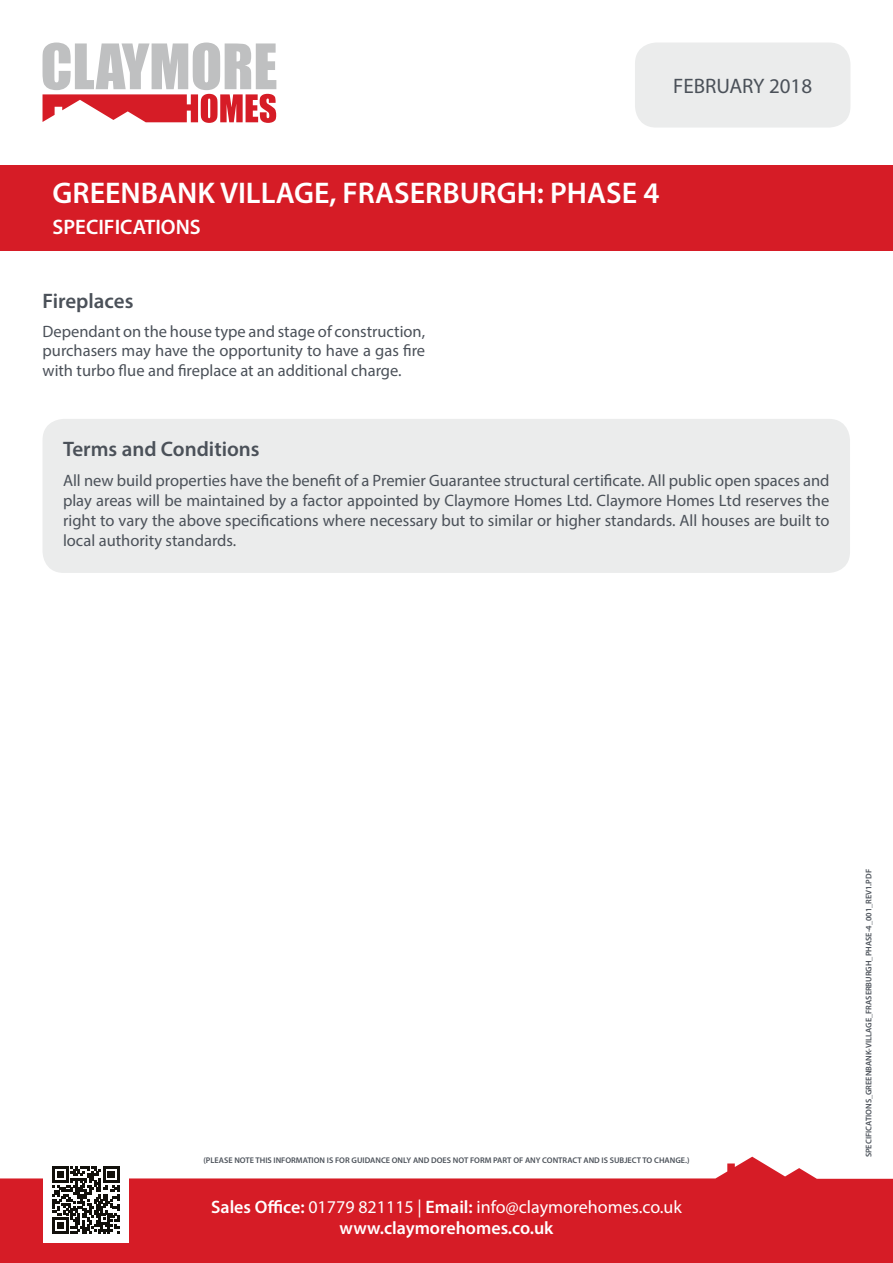
<style>
.page{position:relative;width:893px;height:1263px;background:#fff}
.page>*{position:absolute;margin:0;border:0;box-sizing:border-box;transform-origin:0 0}
.t1{font:600 30px "Myriad Pro";color:#fff}
.New_SUb_Header{font:600 21px "Myriad Pro";color:#4b5159}
.t2{font:600 21px "Myriad Pro";color:#fff}
.t3{font:21px "Myriad Pro";color:#4b5159}
.t4{font:600 18px/21.6px "Myriad Pro";color:#fff;text-align:center}
.Body_Copy_-_Left_Ali{font:16.5px/19.8px "Myriad Pro";color:#4b5159;text-align:justify}
.t5{font:600 8.25px "Myriad Pro";color:#4b5159}
.s1{font-weight:400}
</style>
<div class="page">
<svg style="left:0;top:1157px;width:893px;height:106px;fill:#d61c26"></svg>
<div style="left:43px;top:1157px;width:86px;height:86px;background:#fff"></div>
<svg style="left:52px;top:1167px;width:67px;height:67px"></svg>
<svg style="left:43px;top:43px;width:233px;height:80px"></svg>
<div style="left:635px;top:43px;width:215px;height:85px;background:#ebecec;border-radius:21px"></div>
<div style="left:0;top:166px;width:893px;height:85px;background:#d61c26"></div>
<div style="left:43px;top:419px;width:807px;height:154px;background:#ebecec;border-radius:21px"></div>
<p class="t3" style="left:673px;top:73px;width:140px">FEBRUARY 2018</p>
<h1 class="t1" style="left:53px;top:174px;width:608px">GREENBANK VILLAGE, FRASERBURGH: PHASE 4</h1>
<p class="t2" style="left:53px;top:214px;width:150px">SPECIFICATIONS</p>
<p class="New_SUb_Header" style="left:43px;top:288px;width:92px">Fireplaces</p>
<p class="Body_Copy_-_Left_Ali" style="left:43px;top:321px;width:384px">Dependant on the house type and stage of construction, purchasers may have the opportunity to have a gas fire with turbo flue and fireplace at an additional charge.</p>
<p class="New_SUb_Header" style="left:63px;top:436px;width:198px">Terms and Conditions</p>
<p class="Body_Copy_-_Left_Ali" style="left:63px;top:470px;width:768px">All new build properties have the benefit of a Premier Guarantee structural certificate. All public open spaces and play areas will be maintained by a factor appointed by Claymore Homes Ltd. Claymore Homes Ltd reserves the right to vary the above specifications where necessary but to similar or higher standards. All houses are built to local authority standards.</p>
<p class="t5" style="left:203px;top:1155px;width:488px">(PLEASE NOTE THIS INFORMATION IS FOR GUIDANCE ONLY AND DOES NOT FORM PART OF ANY CONTRACT AND IS SUBJECT TO CHANGE.)</p>
<p class="t4" style="left:211px;top:1195px;width:472px">Sales Office: <span class="s1">01779 821115 |</span> Email: <span class="s1">info@claymorehomes.co.uk </span>www.claymorehomes.co.uk</p>
<p class="t5" style="left:863px;top:1157px;width:290px;rotate:-90deg">SPECIFICATIONS_GREENBANK-VILLAGE_FRASERBURGH_PHASE-4_001_REV1.PDF</p>
</div>
